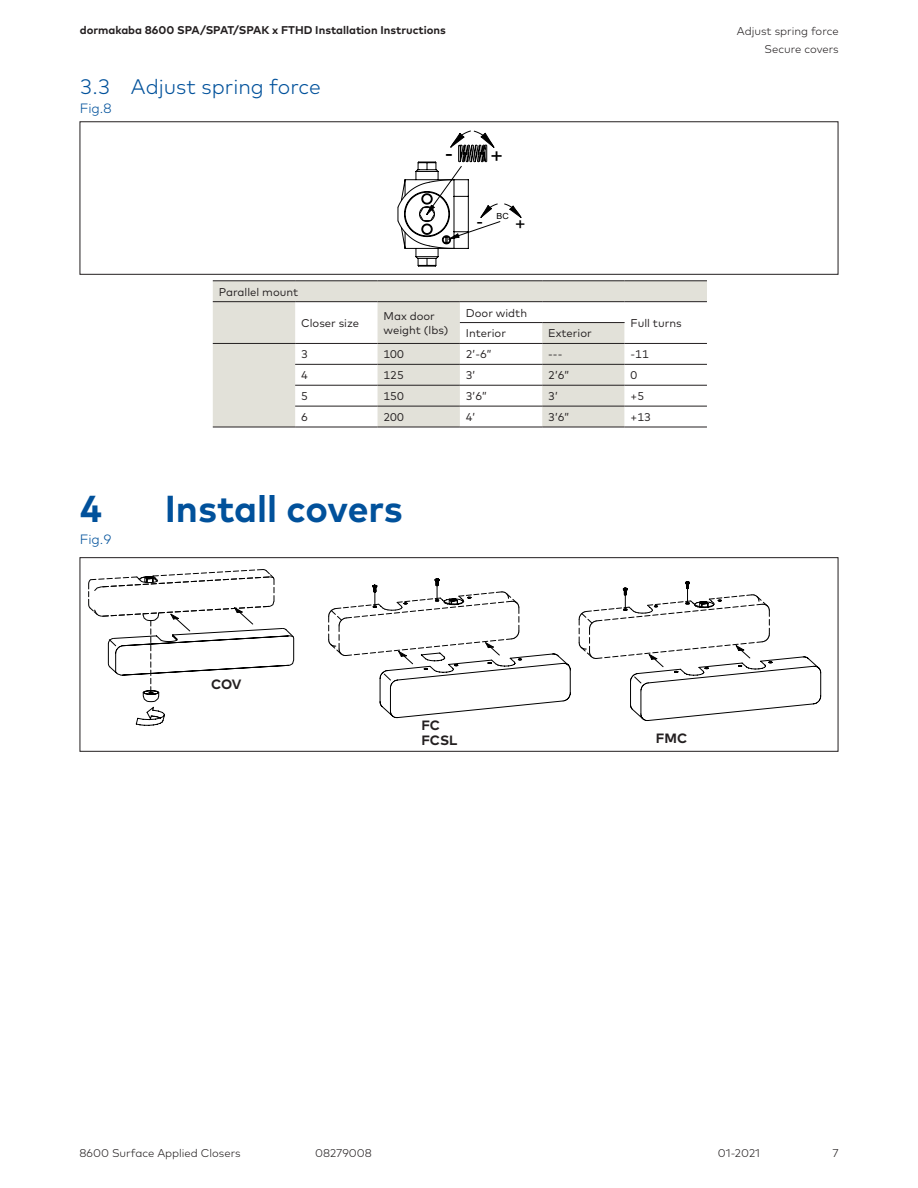
<style>
.page{position:relative;width:918px;height:1188px;background:#fff}
.page>*{position:absolute;margin:0;border:0;box-sizing:border-box;transform-origin:0 0}
.t1{font:700 37.5px "Mark Pro";letter-spacing:-.005em;color:#01519b}
.t2{font:300 21px "Mark Pro";color:#01519b}
.t3{font:20.25px "Arial";color:#000;scale:1.05 1}
.t4{font:16.8px "Arial";color:#000;scale:1.05 1}
.Body_Text_9pt_12pt_R{font:700 13.5px "Mark Pro";letter-spacing:-.005em;color:#231f20}
.t5{font:300 13.5px "Mark Pro";color:#01519b}
.t6{font:11.85px "Arial";color:#000;scale:1.05 1}
.Table_Body_Text_7_5p{font:11.25px/14.2px "Mark Pro";color:#231f20}
.t7{font:300 11.25px/18px "Mark Pro";color:#231f20;text-align:right}
.t8{font:700 11.25px "Mark Pro";color:#231f20}
.t9{font:8.4px "Arial";color:#000;scale:1.05 1}
</style>
<div class="page">
<div style="left:80px;top:122px;width:758px;height:153px;border:1px solid #231f20"></div>
<svg style="left:213px;top:281px;width:494px;height:146px;fill:#e2e1d9"></svg>
<svg style="left:625px;top:302px;width:82px;height:125px"></svg>
<hr style="left:213px;top:280px;width:82px;height:1px;background:#231f20">
<hr style="left:295px;top:280px;width:83px;height:1px;background:#231f20">
<hr style="left:378px;top:280px;width:82px;height:1px;background:#231f20">
<hr style="left:460px;top:280px;width:82px;height:1px;background:#231f20">
<hr style="left:542px;top:280px;width:83px;height:1px;background:#231f20">
<hr style="left:625px;top:280px;width:82px;height:1px;background:#231f20">
<hr style="left:213px;top:301px;width:82px;height:1px;background:#231f20">
<hr style="left:295px;top:301px;width:83px;height:1px;background:#231f20">
<hr style="left:378px;top:301px;width:82px;height:1px;background:#231f20">
<hr style="left:460px;top:301px;width:82px;height:1px;background:#231f20">
<hr style="left:542px;top:301px;width:83px;height:1px;background:#231f20">
<hr style="left:625px;top:301px;width:82px;height:1px;background:#231f20">
<hr style="left:460px;top:322px;width:82px;height:1px;background:#231f20">
<hr style="left:542px;top:322px;width:83px;height:1px;background:#231f20">
<hr style="left:213px;top:343px;width:82px;height:1px;background:#231f20">
<hr style="left:213px;top:427px;width:82px;height:1px;background:#231f20">
<hr style="left:295px;top:343px;width:83px;height:1px;background:#231f20">
<hr style="left:378px;top:343px;width:82px;height:1px;background:#231f20">
<hr style="left:460px;top:343px;width:82px;height:1px;background:#231f20">
<hr style="left:542px;top:343px;width:83px;height:1px;background:#231f20">
<hr style="left:625px;top:343px;width:82px;height:1px;background:#231f20">
<hr style="left:295px;top:364px;width:83px;height:1px;background:#231f20">
<hr style="left:378px;top:364px;width:82px;height:1px;background:#231f20">
<hr style="left:460px;top:364px;width:82px;height:1px;background:#231f20">
<hr style="left:542px;top:364px;width:83px;height:1px;background:#231f20">
<hr style="left:625px;top:364px;width:82px;height:1px;background:#231f20">
<hr style="left:295px;top:385px;width:83px;height:1px;background:#231f20">
<hr style="left:378px;top:385px;width:82px;height:1px;background:#231f20">
<hr style="left:460px;top:385px;width:82px;height:1px;background:#231f20">
<hr style="left:542px;top:385px;width:83px;height:1px;background:#231f20">
<hr style="left:625px;top:385px;width:82px;height:1px;background:#231f20">
<hr style="left:295px;top:406px;width:83px;height:1px;background:#231f20">
<hr style="left:378px;top:406px;width:82px;height:1px;background:#231f20">
<hr style="left:460px;top:406px;width:82px;height:1px;background:#231f20">
<hr style="left:542px;top:406px;width:83px;height:1px;background:#231f20">
<hr style="left:625px;top:406px;width:82px;height:1px;background:#231f20">
<hr style="left:295px;top:427px;width:83px;height:1px;background:#231f20">
<hr style="left:378px;top:427px;width:82px;height:1px;background:#231f20">
<hr style="left:460px;top:427px;width:82px;height:1px;background:#231f20">
<hr style="left:542px;top:427px;width:83px;height:1px;background:#231f20">
<hr style="left:625px;top:427px;width:82px;height:1px;background:#231f20">
<div style="left:80px;top:557px;width:758px;height:195px;border:1px solid #231f20"></div>
<svg style="left:135px;top:663px;width:686px;height:63px"></svg>
<svg style="left:564px;top:617px;width:250px;height:88px"></svg>
<svg style="left:144px;top:632px;width:420px;height:86px"></svg>
<svg style="left:579px;top:581px;width:191px;height:78px"></svg>
<svg style="left:328px;top:578px;width:243px;height:124px"></svg>
<svg style="left:88px;top:569px;width:201px;height:128px"></svg>
<div style="left:211px;top:674px;width:58px;height:19px;background:#fff"></div>
<div style="left:421px;top:716px;width:39px;height:32px;background:#fff"></div>
<svg style="left:397px;top:130px;width:125px;height:137px"></svg>
<p class="t8" style="left:80px;top:21px;width:368px">dormakaba 8600 SPA/SPAT/SPAK x FTHD Installation Instructions</p>
<p class="t2" style="left:80px;top:71px;width:243px">3.3 Adjust spring force</p>
<p class="t5" style="left:80px;top:98px;width:33px">Fig.8</p>
<p class="Table_Body_Text_7_5p" style="left:219px;top:284px;width:81px">Parallel mount</p>
<h3 class="t3" style="left:445px;top:141px;width:56px">- +</h3>
<p class="t9" style="left:497px;top:210px;width:13px">BC</p>
<h3 class="t4" style="left:477px;top:211px;width:48px">- +</h3>
<p class="Table_Body_Text_7_5p" style="left:301px;top:315px;width:60px">Closer size</p>
<p class="Table_Body_Text_7_5p" style="left:384px;top:308px;width:66px">Max door weight (lbs)</p>
<p class="Table_Body_Text_7_5p" style="left:466px;top:305px;width:63px">Door width</p>
<p class="Table_Body_Text_7_5p" style="left:466px;top:325px;width:42px">Interior</p>
<p class="Table_Body_Text_7_5p" style="left:548px;top:325px;width:45px">Exterior</p>
<p class="Table_Body_Text_7_5p" style="left:631px;top:315px;width:53px">Full turns</p>
<p class="Table_Body_Text_7_5p" style="left:301px;top:346px;width:8px">3</p>
<p class="Table_Body_Text_7_5p" style="left:384px;top:346px;width:22px">100</p>
<p class="Table_Body_Text_7_5p" style="left:466px;top:346px;width:27px">2’-6”</p>
<p class="Table_Body_Text_7_5p" style="left:548px;top:346px;width:16px">---</p>
<p class="Table_Body_Text_7_5p" style="left:631px;top:346px;width:20px">-11</p>
<p class="Table_Body_Text_7_5p" style="left:301px;top:367px;width:8px">4</p>
<p class="Table_Body_Text_7_5p" style="left:384px;top:367px;width:22px">125</p>
<p class="Table_Body_Text_7_5p" style="left:466px;top:367px;width:11px">3’</p>
<p class="Table_Body_Text_7_5p" style="left:548px;top:367px;width:23px">2’6”</p>
<p class="Table_Body_Text_7_5p" style="left:631px;top:367px;width:8px">0</p>
<p class="Table_Body_Text_7_5p" style="left:301px;top:388px;width:8px">5</p>
<p class="Table_Body_Text_7_5p" style="left:384px;top:388px;width:22px">150</p>
<p class="Table_Body_Text_7_5p" style="left:466px;top:388px;width:23px">3’6”</p>
<p class="Table_Body_Text_7_5p" style="left:548px;top:388px;width:11px">3’</p>
<p class="Table_Body_Text_7_5p" style="left:631px;top:388px;width:15px">+5</p>
<p class="Table_Body_Text_7_5p" style="left:301px;top:409px;width:8px">6</p>
<p class="Table_Body_Text_7_5p" style="left:384px;top:409px;width:22px">200</p>
<p class="Table_Body_Text_7_5p" style="left:466px;top:409px;width:11px">4’</p>
<p class="Table_Body_Text_7_5p" style="left:548px;top:409px;width:23px">3’6”</p>
<p class="Table_Body_Text_7_5p" style="left:631px;top:409px;width:22px">+13</p>
<p class="t1" style="left:80px;top:481px;width:24px">4</p>
<p class="t1" style="left:165px;top:481px;width:240px">Install covers</p>
<p class="t5" style="left:80px;top:529px;width:33px">Fig.9</p>
<p class="t7" style="left:737px;top:21px;width:103px">Adjust spring force<br>Secure covers</p>
<p class="t6" style="left:223px;top:675px;width:8px">6</p>
<p class="Body_Text_9pt_12pt_R" style="left:211px;top:674px;width:32px">COV</p>
<p class="Body_Text_9pt_12pt_R" style="left:421px;top:715px;width:20px">FC</p>
<p class="Body_Text_9pt_12pt_R" style="left:421px;top:730px;width:38px">FCSL</p>
<p class="Body_Text_9pt_12pt_R" style="left:656px;top:728px;width:33px">FMC</p>
<p class="t6" style="left:426px;top:719px;width:15px">13</p>
<p class="t6" style="left:664px;top:730px;width:15px">13</p>
<p class="t7" style="left:80px;top:1143px;width:163px">8600 Surface Applied Closers</p>
<p class="t7" style="left:315px;top:1143px;width:58px">08279008</p>
<p class="t7" style="left:718px;top:1143px;width:43px">01-2021</p>
<p class="t7" style="left:833px;top:1144px;width:8px">7</p>
</div>
